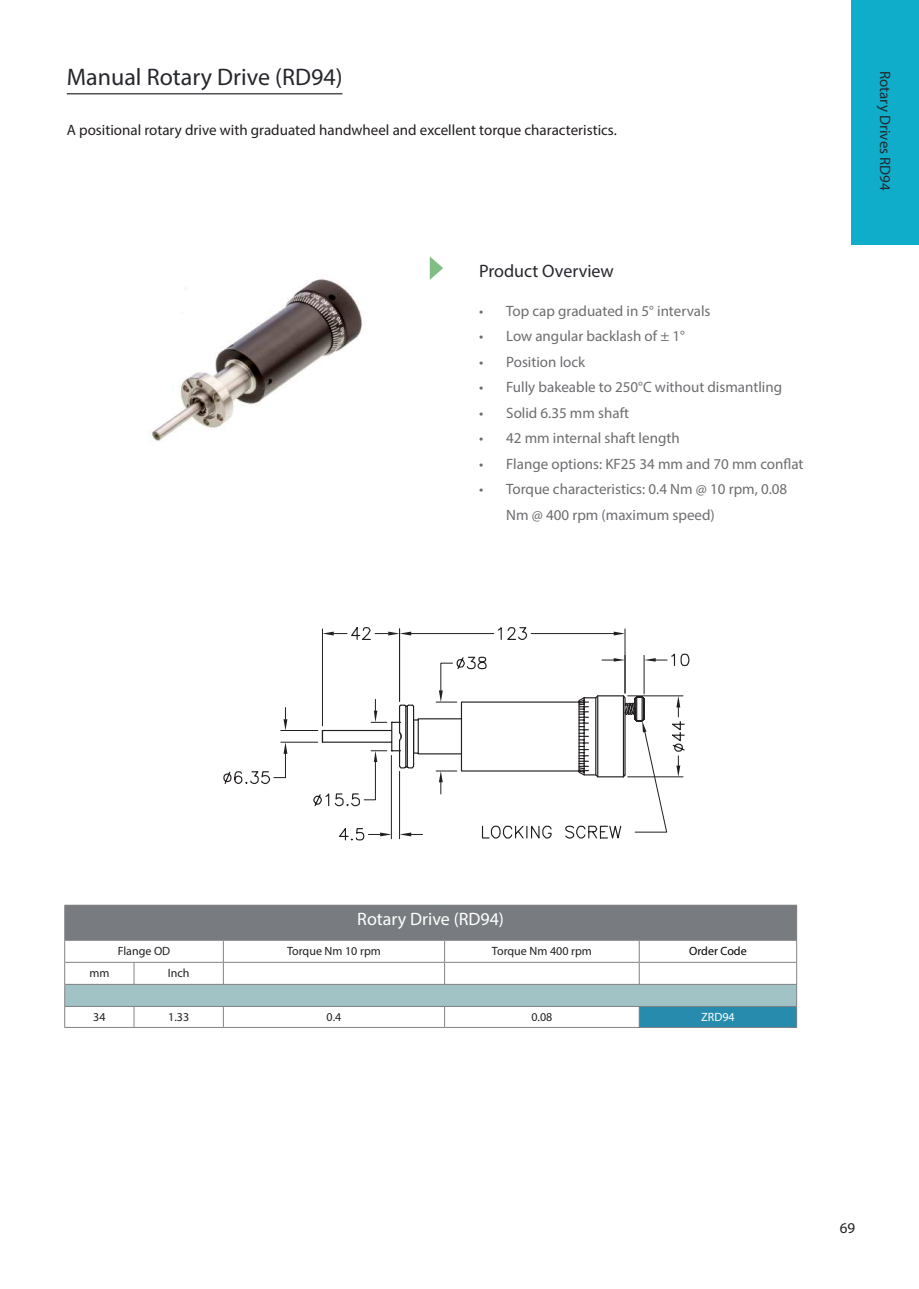
<style>
.page{position:relative;width:919px;height:1289px;background:#fff}
.page>*{position:absolute;margin:0;border:0;box-sizing:border-box;transform-origin:0 0}
.t1{font:24px "Myriad Pro";color:#25272c}
.t2{font:18px "Myriad Pro";color:#fff}
.t3{font:18px "Myriad Pro";color:#25272c}
.t4{font:15px/25.5px "Myriad Pro";color:#6c6d70}
.t5{font:15px "Myriad Pro";color:#231f20}
.t6{font:15px "Myriad Pro";color:#25272c}
.t7{font:12px "Myriad Pro";color:#231f20}
.t8{font:12px "Myriad Pro";color:#000}
.t9{font:12px "Myriad Pro";color:#fff}
</style>
<div class="page">
<hr style="left:322px;top:629px;width:1px;height:96px;background:#231f20">
<hr style="left:531px;top:633px;width:82px;height:1px;background:#231f20">
<hr style="left:411px;top:633px;width:82px;height:1px;background:#231f20">
<hr style="left:624px;top:629px;width:1px;height:64px;background:#231f20">
<hr style="left:399px;top:629px;width:1px;height:72px;background:#231f20">
<svg style="left:322px;top:627px;width:89px;height:13px"></svg>
<svg style="left:613px;top:631px;width:12px;height:4px"></svg>
<svg style="left:498px;top:627px;width:30px;height:13px"></svg>
<svg style="left:223px;top:651px;width:466px;height:190px"></svg>
<div style="left:65px;top:905px;width:731px;height:35px;background:#787c80"></div>
<hr style="left:64px;top:904px;width:70px;height:1px;background:#838386">
<hr style="left:64px;top:905px;width:1px;height:34px;background:#838386">
<hr style="left:134px;top:904px;width:89px;height:1px;background:#838386">
<hr style="left:223px;top:904px;width:221px;height:1px;background:#838386">
<hr style="left:444px;top:904px;width:195px;height:1px;background:#838386">
<hr style="left:639px;top:904px;width:158px;height:1px;background:#838386">
<hr style="left:796px;top:905px;width:1px;height:34px;background:#838386">
<hr style="left:64px;top:939px;width:70px;height:1px;background:#838386">
<hr style="left:134px;top:939px;width:89px;height:1px;background:#838386">
<hr style="left:223px;top:939px;width:221px;height:1px;background:#838386">
<hr style="left:444px;top:939px;width:195px;height:1px;background:#838386">
<hr style="left:639px;top:939px;width:158px;height:1px;background:#838386">
<svg style="left:64px;top:940px;width:733px;height:87px"></svg>
<hr style="left:64px;top:1027px;width:70px;height:1px;background:#838386">
<hr style="left:134px;top:1027px;width:89px;height:1px;background:#838386">
<hr style="left:223px;top:1027px;width:221px;height:1px;background:#838386">
<hr style="left:444px;top:1027px;width:195px;height:1px;background:#838386">
<hr style="left:639px;top:1027px;width:158px;height:1px;background:#838386">
<hr style="left:67px;top:93px;width:275px;height:1px;background:#25272c">
<svg style="left:430px;top:257px;width:13px;height:23px"></svg>
<svg style="left:149px;top:279px;width:213px;height:163px"></svg>
<div style="left:851px;top:0;width:67px;height:244px;background:#10adca"></div>
<h1 class="t1" style="left:67px;top:62px;width:277px">Manual Rotary Drive (RD94)</h1>
<p class="t5" style="left:67px;top:121px;width:551px">A positional rotary drive with graduated handwheel and excellent torque characteristics.</p>
<p class="t3" style="left:479px;top:260px;width:136px">Product Overview</p>
<p class="t4" style="left:479px;top:297px;width:233px">• Top cap graduated in 5° intervals</p>
<p class="t4" style="left:479px;top:323px;width:207px">• Low angular backlash of ± 1°</p>
<p class="t4" style="left:479px;top:348px;width:108px">• Position lock</p>
<p class="t4" style="left:479px;top:374px;width:304px">• Fully bakeable to 250°C without dismantling</p>
<p class="t4" style="left:479px;top:399px;width:151px">• Solid 6.35 mm shaft</p>
<p class="t4" style="left:479px;top:425px;width:202px">• 42 mm internal shaft length</p>
<p class="t4" style="left:479px;top:450px;width:326px">• Flange options: KF25 34 mm and 70 mm conflat</p>
<p class="t4" style="left:506px;top:476px;width:282px;text-indent:-27px">• Torque characteristics: 0.4 Nm @ 10 rpm, 0.08<br>Nm @ 400 rpm (maximum speed)</p>
<p class="t6" style="left:894px;top:71px;width:121px;rotate:90deg">Rotary Drives RD94</p>
<p class="t2" style="left:357px;top:907px;width:148px">Rotary Drive (RD94)</p>
<p class="t7" style="left:118px;top:943px;width:54px">Flange OD</p>
<p class="t7" style="left:287px;top:943px;width:95px">Torque Nm 10 rpm</p>
<p class="t7" style="left:492px;top:943px;width:101px">Torque Nm 400 rpm</p>
<p class="t8" style="left:689px;top:943px;width:59px">Order Code</p>
<p class="t7" style="left:89px;top:965px;width:22px">mm</p>
<p class="t7" style="left:168px;top:965px;width:23px">Inch</p>
<p class="t7" style="left:93px;top:1010px;width:14px">34</p>
<p class="t7" style="left:168px;top:1010px;width:22px">1.33</p>
<p class="t7" style="left:326px;top:1010px;width:16px">0.4</p>
<p class="t7" style="left:531px;top:1010px;width:22px">0.08</p>
<p class="t9" style="left:701px;top:1010px;width:35px">ZRD94</p>
<p class="t5" style="left:839px;top:1219px;width:17px">69</p>
</div>
